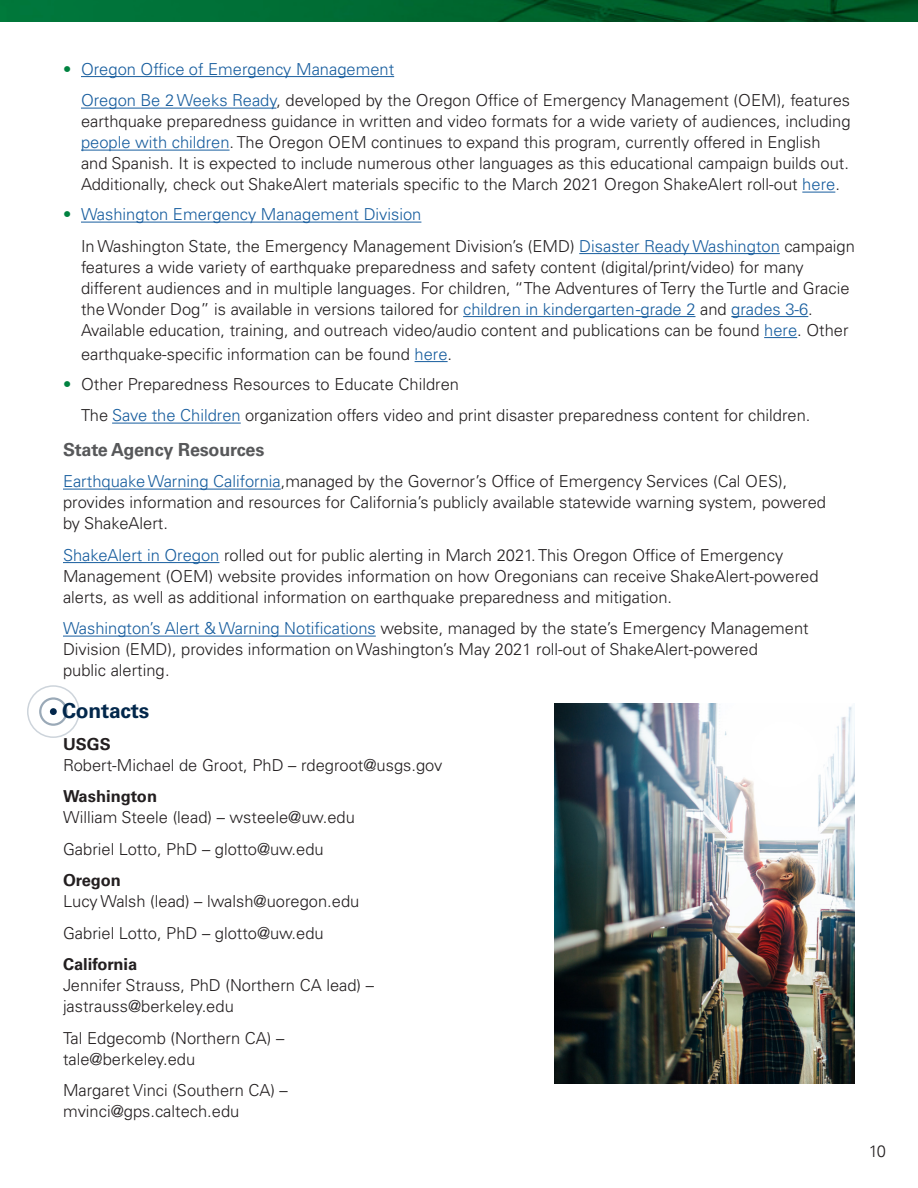
<style>
.page{position:relative;width:918px;height:1188px;background:#fff}
.page>*{position:absolute;margin:0;border:0;box-sizing:border-box;transform-origin:0 0}
.Heading_3__Univers_6{font:700 21px "Univers LT Pro 65";letter-spacing:-.01em;color:#02274b}
.Heading_4__Univers_6{font:700 18px "Univers LT Pro 65";letter-spacing:-.01em;color:#57585a}
.Body_text__Univers_4{font:300 16.5px/21px "Univers LT Pro 45";color:#231f20}
.t1{font:300 16.5px "Univers LT Pro 45";color:#175d9e}
.s1{color:#008240}
.s2{color:#175d9e}
.s3{font-family:"Univers LT Pro 65";font-weight:700}
</style>
<div class="page">
<img style="left:0;top:0;width:918px;height:22px">
<hr style="left:81px;top:76px;width:313px;height:1px;background:#175d9e">
<hr style="left:81px;top:108px;width:195px;height:1px;background:#175d9e">
<hr style="left:81px;top:150px;width:149px;height:1px;background:#175d9e">
<hr style="left:802px;top:192px;width:33px;height:1px;background:#175d9e">
<hr style="left:81px;top:222px;width:340px;height:1px;background:#175d9e">
<hr style="left:579px;top:253px;width:201px;height:1px;background:#175d9e">
<hr style="left:463px;top:316px;width:233px;height:1px;background:#175d9e">
<hr style="left:731px;top:316px;width:77px;height:1px;background:#175d9e">
<hr style="left:764px;top:337px;width:33px;height:1px;background:#175d9e">
<hr style="left:415px;top:361px;width:33px;height:1px;background:#175d9e">
<hr style="left:112px;top:423px;width:129px;height:1px;background:#175d9e">
<hr style="left:63px;top:489px;width:218px;height:1px;background:#175d9e">
<hr style="left:63px;top:562px;width:156px;height:1px;background:#175d9e">
<hr style="left:63px;top:636px;width:313px;height:1px;background:#175d9e">
<svg style="left:27px;top:685px;width:53px;height:53px"></svg>
<div style="left:50px;top:708px;width:7px;height:7px;background:#02274b;border-radius:50%"></div>
<img style="left:554px;top:704px;width:301px;height:379px">
<p class="t1" style="left:63px;top:58px;width:333px"><span class="s1">•</span> Oregon Office of Emergency Management</p>
<p class="Body_text__Univers_4" style="left:81px;top:90px;width:771px"><span class="s2">Oregon Be 2 Weeks Ready</span>, developed by the Oregon Office of Emergency Management (OEM), features earthquake preparedness guidance in written and video formats for a wide variety of audiences, including <span class="s2">people with children</span>. The Oregon OEM continues to expand this program, currently offered in English and Spanish. It is expected to include numerous other languages as this educational campaign builds out.<br>Additionally, check out ShakeAlert materials specific to the March 2021 Oregon ShakeAlert roll-out <span class="s2">here</span>.</p>
<p class="t1" style="left:63px;top:204px;width:360px"><span class="s1">•</span> Washington Emergency Management Division</p>
<p class="Body_text__Univers_4" style="left:81px;top:235px;width:776px">In Washington State, the Emergency Management Division’s (EMD) <span class="s2">Disaster Ready Washington</span> campaign features a wide variety of earthquake preparedness and safety content (digital/print/video) for many different audiences and in multiple languages. For children, “The Adventures of Terry the Turtle and Gracie the Wonder Dog” is available in versions tailored for <span class="s2">children in kindergarten -grade 2</span> and <span class="s2">grades 3-6</span>.<br>Available education, training, and outreach video/audio content and publications can be found <span class="s2">here</span>. Other</p>
<p class="Body_text__Univers_4" style="left:81px;top:343px;width:373px">earthquake-specific information can be found <span class="s2">here</span>.</p>
<p class="Body_text__Univers_4" style="left:63px;top:373px;width:398px"><span class="s1">•</span> Other Preparedness Resources to Educate Children</p>
<p class="Body_text__Univers_4" style="left:81px;top:405px;width:731px">The <span class="s2">Save the Children</span> organization offers video and print disaster preparedness content for children.</p>
<p class="Heading_4__Univers_6" style="left:63px;top:437px;width:203px">State Agency Resources</p>
<p class="Body_text__Univers_4" style="left:63px;top:471px;width:765px"><span class="s2">Earthquake Warning California</span>,managed by the Governor’s Office of Emergency Services (Cal OES), provides information and resources for California’s publicly available statewide warning system, powered by ShakeAlert.</p>
<p class="Body_text__Univers_4" style="left:63px;top:544px;width:757px"><span class="s2">ShakeAlert in Oregon</span> rolled out for public alerting in March 2021. This Oregon Office of Emergency<br>Management (OEM) website provides information on how Oregonians can receive ShakeAlert-powered alerts, as well as additional information on earthquake preparedness and mitigation.</p>
<p class="Body_text__Univers_4" style="left:63px;top:618px;width:747px"><span class="s2">Washington’s Alert &amp; Warning Notifications</span> website, managed by the state’s Emergency Management<br>Division (EMD), provides information on Washington’s May 2021 roll-out of ShakeAlert-powered<br>public alerting.</p>
<p class="Heading_3__Univers_6" style="left:62px;top:696px;width:89px">Contacts</p>
<p class="Body_text__Univers_4" style="left:63px;top:733px;width:381px"><span class="s3">USGS<br></span>Robert-Michael de Groot, PhD – rdegroot@usgs.gov</p>
<p class="Body_text__Univers_4" style="left:63px;top:786px;width:293px"><span class="s3">Washington<br></span>William Steele (lead) – wsteele@uw.edu</p>
<p class="Body_text__Univers_4" style="left:63px;top:838px;width:262px">Gabriel Lotto, PhD – glotto@uw.edu</p>
<p class="Body_text__Univers_4" style="left:63px;top:870px;width:298px"><span class="s3">Oregon<br></span>Lucy Walsh (lead) – lwalsh@uoregon.edu</p>
<p class="Body_text__Univers_4" style="left:63px;top:922px;width:262px">Gabriel Lotto, PhD – glotto@uw.edu</p>
<p class="Body_text__Univers_4" style="left:63px;top:954px;width:313px"><span class="s3">California<br></span>Jennifer Strauss, PhD (Northern CA lead) – jastrauss@berkeley.edu</p>
<p class="Body_text__Univers_4" style="left:63px;top:1027px;width:223px">Tal Edgecomb (Northern CA) – tale@berkeley.edu</p>
<p class="Body_text__Univers_4" style="left:63px;top:1080px;width:226px">Margaret Vinci (Southern CA) – mvinci@gps.caltech.edu</p>
<p class="Body_text__Univers_4" style="left:869px;top:1140px;width:19px">10</p>
</div>
